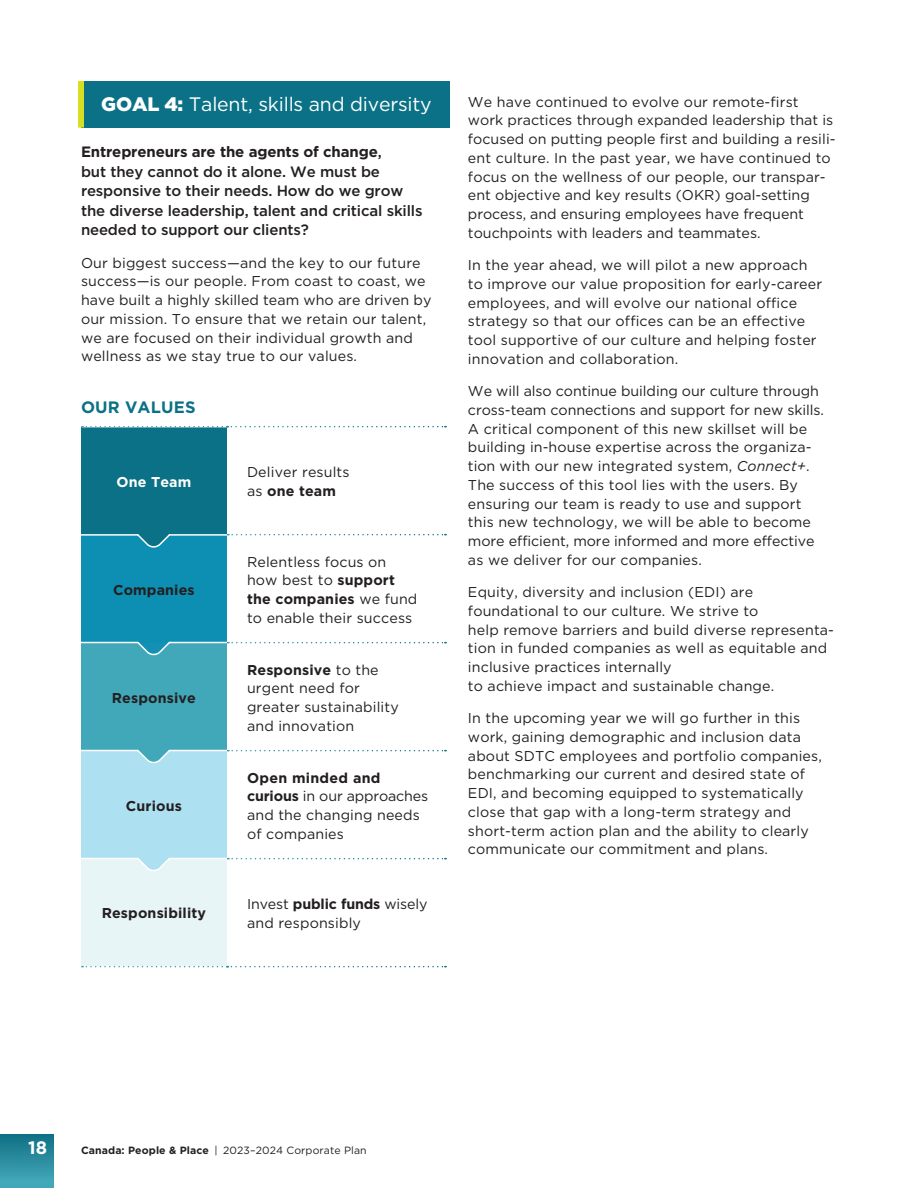
<style>
.page{position:relative;width:918px;height:1188px;background:#fff}
.page>*{position:absolute;margin:0;border:0;box-sizing:border-box;transform-origin:0 0}
.t1{font:19.5px "Gotham HTF";letter-spacing:-.01em;color:#fff}
.t2{font:700 18px "Gotham HTF";color:#fff}
.t3{font:700 16.5px "Gotham HTF";letter-spacing:.01em;color:#0b7186}
.t4{font:500 15px/19.5px "Gotham HTF";letter-spacing:-.01em;color:#231f20}
.t5{font:14.25px/18.8px "Gotham HTF";letter-spacing:.01em;color:#231f20}
.t6{font:700 14.25px "Gotham HTF";letter-spacing:.01em;color:#231f20}
.t7{font:700 14.25px "Gotham HTF";letter-spacing:.01em;color:#fff}
.t8{font:10.5px "Gotham HTF";letter-spacing:.01em;color:#231f20}
.s1{font-weight:900}
.s2{font-weight:700}
.s3{font-style:italic}
</style>
<div class="page">
<div style="left:81px;top:81px;width:369px;height:47px;background:#0b7186"></div>
<div style="left:78px;top:81px;width:6px;height:47px;background:#d7df23"></div>
<div style="left:81px;top:643px;width:146px;height:108px;background:#41a8b9"></div>
<div style="left:81px;top:751px;width:146px;height:108px;background:#ade0f1"></div>
<div style="left:81px;top:859px;width:146px;height:108px;background:#e8f5f7"></div>
<div style="left:81px;top:427px;width:146px;height:108px;background:#0b7186"></div>
<svg style="left:82px;top:426px;width:364px;height:1px"></svg>
<svg style="left:82px;top:966px;width:364px;height:1px"></svg>
<svg style="left:228px;top:750px;width:218px;height:1px"></svg>
<svg style="left:228px;top:858px;width:218px;height:1px"></svg>
<hr style="left:169px;top:750px;width:58px;height:1px;background:#fff">
<hr style="left:81px;top:750px;width:57px;height:1px;background:#fff">
<hr style="left:169px;top:858px;width:58px;height:1px;background:#fff">
<hr style="left:81px;top:858px;width:57px;height:1px;background:#fff">
<svg style="left:136px;top:857px;width:36px;height:14px"></svg>
<svg style="left:136px;top:749px;width:36px;height:15px"></svg>
<div style="left:0;top:1134px;width:54px;height:54px;background:linear-gradient(to bottom,#107085,#46acbd)"></div>
<div style="left:81px;top:535px;width:146px;height:108px;background:#0d8fb4"></div>
<svg style="left:228px;top:534px;width:218px;height:1px"></svg>
<svg style="left:228px;top:642px;width:218px;height:1px"></svg>
<hr style="left:169px;top:534px;width:58px;height:2px;background:#fff">
<hr style="left:81px;top:534px;width:57px;height:2px;background:#fff">
<svg style="left:136px;top:534px;width:36px;height:14px"></svg>
<hr style="left:169px;top:642px;width:58px;height:1px;background:#fff">
<hr style="left:81px;top:642px;width:57px;height:1px;background:#fff">
<svg style="left:136px;top:641px;width:36px;height:15px"></svg>
<h3 class="t1" style="left:101px;top:93px;width:332px"><span class="s1">GOAL 4:</span> Talent, skills and diversity</h3>
<p class="t4" style="left:81px;top:142px;width:343px"><span class="s2">Entrepreneurs are the agents of change</span>,<br>but they cannot do it alone. We must be responsive to their needs. How do we grow the diverse leadership, talent and critical skills needed to support our clients?</p>
<p class="t5" style="left:81px;top:253px;width:352px">Our biggest success—and the key to our future success—is our people. From coast to coast, we have built a highly skilled team who are driven by our mission. To ensure that we retain our talent, we are focused on their individual growth and wellness as we stay true to our values.</p>
<h4 class="t3" style="left:81px;top:398px;width:116px">OUR VALUES</h4>
<p class="t7" style="left:116px;top:474px;width:76px">One Team</p>
<p class="t5" style="left:247px;top:463px;width:104px">Deliver results as <span class="s2">one team</span></p>
<p class="t6" style="left:113px;top:581px;width:83px">Companies</p>
<p class="t6" style="left:112px;top:689px;width:86px">Responsive</p>
<p class="t6" style="left:126px;top:797px;width:58px">Curious</p>
<p class="t5" style="left:247px;top:552px;width:172px">Relentless focus on how best to <span class="s2">support the companies</span> we fund to enable their success</p>
<p class="t5" style="left:247px;top:660px;width:153px"><span class="s2">Responsive</span> to the urgent need for greater sustainability and innovation</p>
<p class="t5" style="left:247px;top:768px;width:183px"><span class="s2">Open minded and curious</span> in our approaches and the changing needs of companies</p>
<p class="t6" style="left:102px;top:905px;width:106px">Responsibility</p>
<p class="t5" style="left:247px;top:895px;width:182px">Invest <span class="s2">public funds</span> wisely and responsibly</p>
<p class="t5" style="left:468px;top:92px;width:369px">We have continued to evolve our remote-first work practices through expanded leadership that is focused on putting people first and building a resili&shy;ent culture. In the past year, we have continued to focus on the wellness of our people, our transpar&shy;ent objective and key results (OKR) goal-setting process, and ensuring employees have frequent touchpoints with leaders and teammates.</p>
<p class="t5" style="left:468px;top:255px;width:356px">In the year ahead, we will pilot a new approach to improve our value proposition for early-career employees, and will evolve our national office strategy so that our offices can be an effective tool supportive of our culture and helping foster innovation and collaboration.</p>
<p class="t5" style="left:468px;top:381px;width:358px">We will also continue building our culture through cross-team connections and support for new skills.<br>A critical component of this new skillset will be building in-house expertise across the organiza&shy;tion with our new integrated system, <span class="s3">Connect+</span>.<br>The success of this tool lies with the users. By ensuring our team is ready to use and support this new technology, we will be able to become more efficient, more informed and more effective as we deliver for our companies.</p>
<p class="t5" style="left:468px;top:582px;width:368px">Equity, diversity and inclusion (EDI) are foundational to our culture. We strive to<br>help remove barriers and build diverse representa&shy;tion in funded companies as well as equitable and inclusive practices internally<br>to achieve impact and sustainable change.</p>
<p class="t5" style="left:468px;top:708px;width:355px">In the upcoming year we will go further in this work, gaining demographic and inclusion data about SDTC employees and portfolio companies, benchmarking our current and desired state of EDI, and becoming equipped to systematically close that gap with a long-term strategy and short-term action plan and the ability to clearly communicate our commitment and plans.</p>
<p class="t2" style="left:28px;top:1137px;width:21px">18</p>
<p class="t8" style="left:81px;top:1145px;width:287px"><span class="s2">Canada: People &amp; Place</span> | 2023–2024 Corporate Plan</p>
</div>
